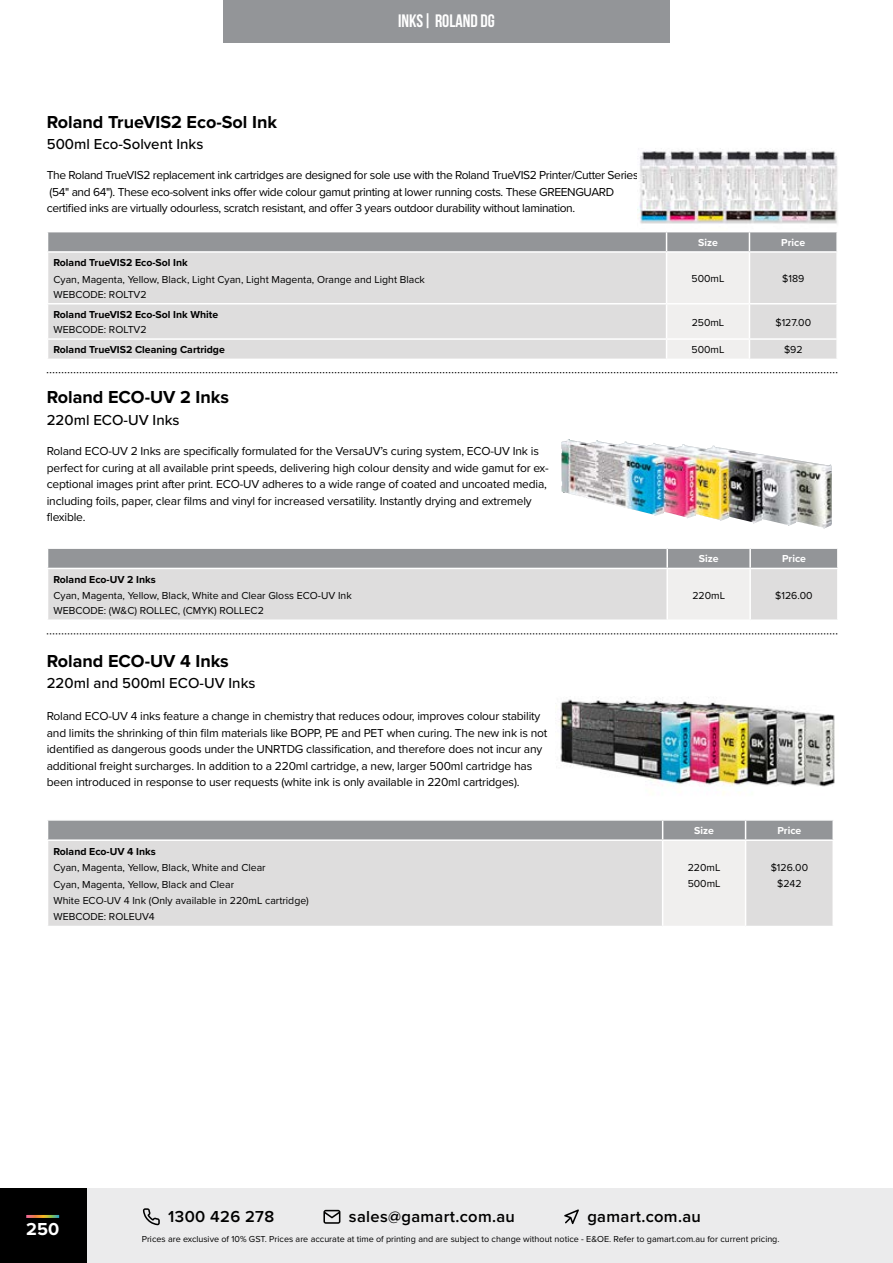
<style>
.page{position:relative;width:893px;height:1263px;background:#fff}
.page>*{position:absolute;margin:0;border:0;box-sizing:border-box;transform-origin:0 0}
.t1{font:700 18px "Proxima Nova";color:#000}
.t2{font:700 18px "Bebas Neue";color:#fff}
.t3{font:700 18px "Proxima Nova";color:#fff}
.t4{font:600 16.5px "Proxima Nova";letter-spacing:.02em;color:#000}
.t5{font:500 15px "Proxima Nova";color:#000}
.t6{font:12px/16.5px "Proxima Nova";letter-spacing:-.015em;color:#000}
.t7{font:10.5px/16.5px "Proxima Nova";color:#000}
.t8{font:700 10.5px "Proxima Nova";color:#000}
.t9{font:700 10.5px "Proxima Nova";color:#fff}
.t10{font:9px "Proxima Nova";color:#000}
</style>
<div class="page">
<svg style="left:47px;top:634px;width:790px;height:1px"></svg>
<svg style="left:47px;top:372px;width:790px;height:1px"></svg>
<img style="left:561px;top:440px;width:271px;height:88px">
<svg style="left:47px;top:548px;width:791px;height:71px;background:#cbcbcc"></svg>
<hr style="left:47px;top:568px;width:620px;height:1px;background:#fff">
<hr style="left:47px;top:569px;width:1px;height:50px;background:#fff">
<hr style="left:667px;top:568px;width:83px;height:1px;background:#fff">
<hr style="left:666px;top:569px;width:2px;height:50px;background:#fff">
<hr style="left:750px;top:568px;width:89px;height:1px;background:#fff">
<hr style="left:749px;top:569px;width:2px;height:50px;background:#fff">
<hr style="left:837px;top:569px;width:2px;height:50px;background:#fff">
<img style="left:638px;top:148px;width:200px;height:76px">
<svg style="left:47px;top:232px;width:790px;height:127px;background:#d6d5d5"></svg>
<img style="left:559px;top:697px;width:276px;height:98px">
<div style="left:48px;top:841px;width:784px;height:85px;background:#dedddd"></div>
<div style="left:663px;top:840px;width:83px;height:86px;background:#f0efee"></div>
<div style="left:47px;top:820px;width:786px;height:19px;background:#939598"></div>
<hr style="left:663px;top:839px;width:83px;height:2px;background:#fff">
<hr style="left:662px;top:841px;width:1px;height:85px;background:#fff">
<hr style="left:745px;top:841px;width:1px;height:85px;background:#fff">
<div style="left:1px;top:1188px;width:892px;height:75px;background:#ebebec"></div>
<div style="left:0;top:1188px;width:86px;height:75px;background:#000"></div>
<svg style="left:323px;top:1210px;width:17px;height:14px"></svg>
<svg style="left:564px;top:1209px;width:15px;height:15px"></svg>
<svg style="left:143px;top:1208px;width:17px;height:17px"></svg>
<hr style="left:26px;top:1215px;width:33px;height:3px;background:#fff">
<div style="left:223px;top:0;width:447px;height:43px;background:#939598"></div>
<h1 class="t1" style="left:47px;top:108px;width:232px">Roland TrueVIS2 Eco-Sol Ink</h1>
<p class="t5" style="left:47px;top:133px;width:158px">500ml Eco-Solvent Inks</p>
<h1 class="t2" style="left:398px;top:11px;width:98px">INKS| ROLAND DG</h1>
<p class="t6" style="left:47px;top:167px;width:593px">The Roland TrueVIS2 replacement ink cartridges are designed for sole use with the Roland TrueVIS2 Printer/Cutter Series (54" and 64"). These eco-solvent inks offer wide colour gamut printing at lower running costs. These GREENGUARD certified inks are virtually odourless, scratch resistant, and offer 3 years outdoor durability without lamination.</p>
<p class="t9" style="left:698px;top:235px;width:21px">Size</p>
<p class="t9" style="left:781px;top:235px;width:26px">Price</p>
<p class="t8" style="left:54px;top:255px;width:136px">Roland TrueVIS2 Eco-Sol Ink</p>
<p class="t7" style="left:54px;top:271px;width:373px;line-height:15px">Cyan, Magenta, Yellow, Black, Light Cyan, Light Magenta, Orange and Light Black<br>WEBCODE: ROLTV2</p>
<p class="t7" style="left:692px;top:270px;width:34px">500mL</p>
<p class="t7" style="left:782px;top:270px;width:24px">$189</p>
<p class="t8" style="left:54px;top:307px;width:166px">Roland TrueVIS2 Eco-Sol Ink White</p>
<p class="t7" style="left:54px;top:321px;width:95px">WEBCODE: ROLTV2</p>
<p class="t7" style="left:692px;top:313px;width:34px">250mL</p>
<p class="t7" style="left:775px;top:313px;width:37px">$127.00</p>
<p class="t8" style="left:54px;top:342px;width:173px">Roland TrueVIS2 Cleaning Cartridge</p>
<p class="t7" style="left:692px;top:341px;width:34px">500mL</p>
<p class="t7" style="left:784px;top:341px;width:20px">$92</p>
<h1 class="t1" style="left:47px;top:384px;width:184px">Roland ECO-UV 2 Inks</h1>
<p class="t5" style="left:47px;top:409px;width:134px">220ml ECO-UV Inks</p>
<p class="t6" style="left:47px;top:443px;width:504px">Roland ECO-UV 2 Inks are specifically formulated for the VersaUV’s curing system, ECO-UV Ink is perfect for curing at all available print speeds, delivering high colour density and wide gamut for ex&shy;ceptional images print after print. ECO-UV adheres to a wide range of coated and uncoated media, including foils, paper, clear films and vinyl for increased versatility. Instantly drying and extremely flexible.</p>
<p class="t9" style="left:699px;top:551px;width:21px">Size</p>
<p class="t9" style="left:782px;top:551px;width:26px">Price</p>
<p class="t8" style="left:54px;top:571px;width:104px">Roland Eco-UV 2 Inks</p>
<p class="t7" style="left:54px;top:588px;width:300px;line-height:15px">Cyan, Magenta, Yellow, Black, White and Clear Gloss ECO-UV Ink<br>WEBCODE: (W&amp;C) ROLLEC, (CMYK) ROLLEC2</p>
<p class="t7" style="left:692px;top:586px;width:34px">220mL</p>
<p class="t7" style="left:775px;top:586px;width:39px">$126.00</p>
<h1 class="t1" style="left:47px;top:647px;width:184px">Roland ECO-UV 4 Inks</h1>
<p class="t5" style="left:47px;top:672px;width:210px">220ml and 500ml ECO-UV Inks</p>
<p class="t6" style="left:47px;top:707px;width:502px">Roland ECO-UV 4 inks feature a change in chemistry that reduces odour, improves colour stability and limits the shrinking of thin film materials like BOPP, PE and PET when curing. The new ink is not identified as dangerous goods under the UNRTDG classification, and therefore does not incur any additional freight surcharges. In addition to a 220ml cartridge, a new, larger 500ml cartridge has been introduced in response to user requests (white ink is only available in 220ml cartridges).</p>
<p class="t9" style="left:694px;top:823px;width:21px">Size</p>
<p class="t9" style="left:777px;top:823px;width:26px">Price</p>
<p class="t8" style="left:54px;top:843px;width:104px">Roland Eco-UV 4 Inks</p>
<p class="t7" style="left:54px;top:859px;width:257px">Cyan, Magenta, Yellow, Black, White and Clear<br>Cyan, Magenta, Yellow, Black and Clear<br>White ECO-UV 4 Ink (Only available in 220mL cartridge)<br>WEBCODE: ROLEUV4</p>
<p class="t7" style="left:688px;top:859px;width:34px">220mL<br>500mL</p>
<p class="t7" style="left:771px;top:859px;width:39px;text-align:center">$126.00 $242</p>
<h1 class="t3" style="left:26px;top:1215px;width:34px">250</h1>
<h2 class="t4" style="left:168px;top:1204px;width:107px">1300 426 278</h2>
<h2 class="t4" style="left:349px;top:1204px;width:168px">sales@gamart.com.au</h2>
<h2 class="t4" style="left:587px;top:1204px;width:115px">gamart.com.au</h2>
<p class="t10" style="left:142px;top:1232px;width:639px">Prices are exclusive of 10% GST. Prices are accurate at time of printing and are subject to change without notice - E&amp;OE. Refer to gamart.com.au for current pricing.</p>
</div>
